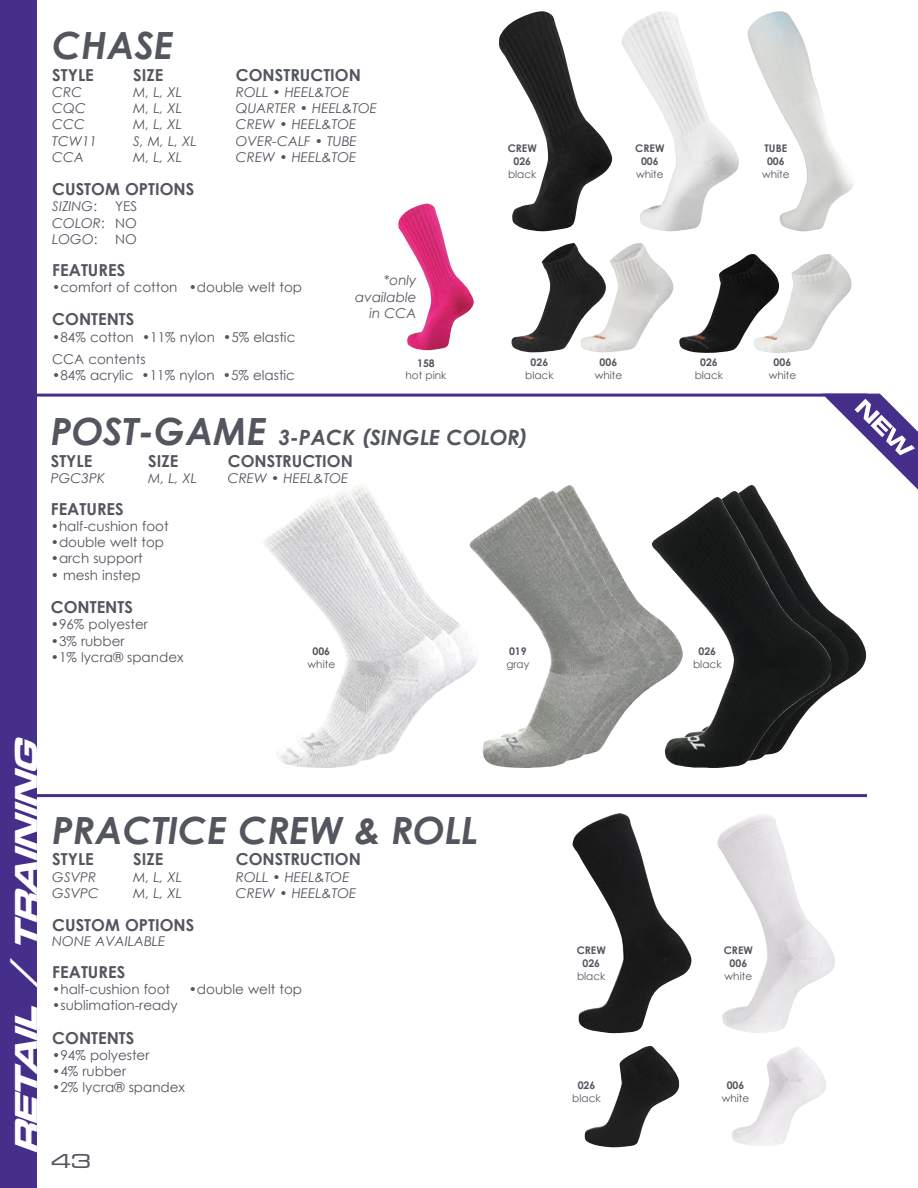
<style>
.page{position:relative;width:918px;height:1188px;background:#fff}
.page>*{position:absolute;margin:0;border:0;box-sizing:border-box;transform-origin:0 0}
.t1{font:italic 700 37.5px "Century Gothic";color:#53555f}
.t2{font:italic 33px "Microgramma D Bold Exte";color:#fff}
.t3{font:italic 700 21px "Century Gothic";color:#53555f}
.t4{font:21px "Microgramma D Medi Exte";color:#53555f;scale:1.13 1}
.t5{font:700 16.5px "Century Gothic";color:#53555f}
.t6{font:13.5px/22.5px "Century Gothic";color:#53555f}
.t7{font:italic 13.5px/16.2px "Century Gothic";color:#53555f;text-align:justify}
.t8{font:10.5px "Century Gothic";color:#53555f}
.t9{font:700 10.5px/12.6px "Century Gothic";color:#53555f;text-align:center}
.s1{font-style:normal}
.s2{font-size:37.5px}
</style>
<div class="page">
<hr style="left:24px;top:394px;width:843px;height:3px;background:#462e8b">
<hr style="left:24px;top:794px;width:843px;height:3px;background:#462e8b">
<div style="left:0;top:0;width:36px;height:1188px;background:#462e8b"></div>
<img style="left:585px;top:1046px;width:94px;height:101px">
<img style="left:732px;top:1047px;width:94px;height:99px">
<img style="left:572px;top:813px;width:119px;height:220px">
<img style="left:717px;top:815px;width:118px;height:218px">
<img style="left:512px;top:243px;width:68px;height:110px">
<img style="left:580px;top:243px;width:94px;height:110px">
<img style="left:679px;top:254px;width:75px;height:99px">
<img style="left:754px;top:254px;width:98px;height:99px">
<img style="left:499px;top:11px;width:114px;height:220px">
<img style="left:622px;top:11px;width:117px;height:220px">
<img style="left:748px;top:11px;width:105px;height:220px">
<img style="left:398px;top:204px;width:76px;height:146px">
<img style="left:742px;top:485px;width:124px;height:194px">
<img style="left:725px;top:491px;width:124px;height:198px">
<img style="left:666px;top:497px;width:166px;height:271px">
<img style="left:339px;top:488px;width:123px;height:199px">
<img style="left:264px;top:494px;width:181px;height:274px">
<img style="left:559px;top:485px;width:124px;height:271px">
<img style="left:542px;top:491px;width:124px;height:266px">
<img style="left:469px;top:497px;width:180px;height:271px">
<svg style="left:822px;top:394px;width:96px;height:96px"></svg>
<h1 class="t1" style="left:52px;top:17px;width:123px">CHASE</h1>
<p class="t5" style="left:52px;top:62px;width:43px">STYLE</p>
<p class="t5" style="left:133px;top:62px;width:32px">SIZE</p>
<p class="t5" style="left:236px;top:62px;width:127px">CONSTRUCTION</p>
<p class="t7" style="left:52px;top:84px;width:32px">CRC</p>
<p class="t7" style="left:133px;top:84px;width:50px">M, L, XL</p>
<p class="t7" style="left:236px;top:84px;width:115px">ROLL • HEEL&amp;TOE</p>
<p class="t7" style="left:52px;top:100px;width:35px">CQC</p>
<p class="t7" style="left:133px;top:100px;width:50px">M, L, XL</p>
<p class="t7" style="left:236px;top:100px;width:143px">QUARTER • HEEL&amp;TOE</p>
<p class="t7" style="left:52px;top:116px;width:34px">CCC</p>
<p class="t7" style="left:133px;top:116px;width:50px">M, L, XL</p>
<p class="t7" style="left:236px;top:116px;width:122px">CREW • HEEL&amp;TOE</p>
<p class="t7" style="left:52px;top:132px;width:46px">TCW11</p>
<p class="t7" style="left:133px;top:132px;width:65px">S, M, L, XL</p>
<p class="t7" style="left:236px;top:132px;width:122px">OVER-CALF • TUBE</p>
<p class="t7" style="left:52px;top:149px;width:33px">CCA</p>
<p class="t7" style="left:133px;top:149px;width:50px">M, L, XL</p>
<p class="t7" style="left:236px;top:149px;width:122px">CREW • HEEL&amp;TOE</p>
<p class="t5" style="left:52px;top:177px;width:144px">CUSTOM OPTIONS</p>
<p class="t7" style="left:52px;top:198px;width:46px">SIZING<span class="s1">:</span></p>
<p class="t9" style="left:508px;top:142px;width:31px">CREW<br>026</p>
<p class="t8" style="left:508px;top:167px;width:30px">black</p>
<p class="t7" style="left:52px;top:198px;width:86px;text-indent:63px"><span class="s1">YES </span>COLOR<span class="s1">: NO </span>LOGO<span class="s1">:</span></p>
<p class="t6" style="left:115px;top:227px;width:23px">NO</p>
<p class="t5" style="left:52px;top:257px;width:74px">FEATURES</p>
<p class="t6" style="left:52px;top:275px;width:251px">•comfort of cotton •double welt top</p>
<p class="t5" style="left:52px;top:307px;width:84px">CONTENTS</p>
<p class="t6" style="left:52px;top:325px;width:245px">•84% cotton •11% nylon •5% elastic<br>CCA contents</p>
<p class="t6" style="left:52px;top:364px;width:244px">•84% acrylic •11% nylon •5% elastic</p>
<p class="t7" style="left:355px;top:272px;width:63px;text-align:right">*only available in CCA</p>
<p class="t9" style="left:531px;top:356px;width:19px">026</p>
<p class="t8" style="left:525px;top:368px;width:30px">black</p>
<p class="t9" style="left:417px;top:356px;width:19px">158</p>
<p class="t8" style="left:405px;top:368px;width:42px">hot pink</p>
<h3 class="t3" style="left:51px;top:422px;width:478px"><span class="s2">POST-GAME</span> 3-PACK (SINGLE COLOR)</h3>
<p class="t5" style="left:51px;top:448px;width:43px">STYLE</p>
<p class="t5" style="left:148px;top:448px;width:32px">SIZE</p>
<p class="t5" style="left:228px;top:448px;width:127px">CONSTRUCTION</p>
<p class="t7" style="left:51px;top:470px;width:56px">PGC3PK</p>
<p class="t7" style="left:148px;top:470px;width:50px">M, L, XL</p>
<p class="t7" style="left:228px;top:470px;width:122px">CREW • HEEL&amp;TOE</p>
<p class="t5" style="left:51px;top:496px;width:74px">FEATURES</p>
<p class="t6" style="left:51px;top:515px;width:119px">•half-cushion foot</p>
<p class="t6" style="left:51px;top:531px;width:115px">•double welt top</p>
<p class="t6" style="left:51px;top:547px;width:93px">•arch support</p>
<p class="t6" style="left:51px;top:563px;width:92px">• mesh instep</p>
<p class="t5" style="left:51px;top:595px;width:84px">CONTENTS</p>
<p class="t6" style="left:51px;top:613px;width:99px">•96% polyester</p>
<p class="t6" style="left:51px;top:629px;width:75px">•3% rubber</p>
<p class="t6" style="left:51px;top:646px;width:134px">•1% lycra® spandex</p>
<p class="t9" style="left:313px;top:645px;width:19px">006</p>
<p class="t8" style="left:308px;top:657px;width:29px">white</p>
<p class="t9" style="left:509px;top:645px;width:19px">019</p>
<p class="t8" style="left:506px;top:657px;width:25px">gray</p>
<p class="t9" style="left:635px;top:142px;width:31px">CREW<br>006</p>
<p class="t8" style="left:636px;top:167px;width:29px">white</p>
<p class="t9" style="left:600px;top:356px;width:19px">006</p>
<p class="t8" style="left:595px;top:368px;width:29px">white</p>
<h2 class="t2" style="left:4px;top:1154px;width:428px;rotate:-90deg">RETAIL / TRAINING</h2>
<h1 class="t1" style="left:52px;top:802px;width:427px">PRACTICE CREW &amp; ROLL</h1>
<p class="t5" style="left:52px;top:847px;width:43px">STYLE</p>
<p class="t5" style="left:133px;top:847px;width:32px">SIZE</p>
<p class="t5" style="left:236px;top:847px;width:127px">CONSTRUCTION</p>
<p class="t7" style="left:52px;top:868px;width:46px">GSVPR</p>
<p class="t7" style="left:133px;top:868px;width:50px">M, L, XL</p>
<p class="t7" style="left:236px;top:868px;width:115px">ROLL • HEEL&amp;TOE</p>
<p class="t7" style="left:52px;top:885px;width:48px">GSVPC</p>
<p class="t7" style="left:133px;top:885px;width:50px">M, L, XL</p>
<p class="t7" style="left:236px;top:885px;width:122px">CREW • HEEL&amp;TOE</p>
<p class="t5" style="left:52px;top:913px;width:144px">CUSTOM OPTIONS</p>
<p class="t7" style="left:52px;top:933px;width:115px">NONE AVAILABLE</p>
<p class="t5" style="left:52px;top:959px;width:74px">FEATURES</p>
<p class="t6" style="left:52px;top:978px;width:119px">•half-cushion foot</p>
<p class="t6" style="left:189px;top:978px;width:115px">•double welt top</p>
<p class="t6" style="left:52px;top:994px;width:127px">•sublimation-ready</p>
<p class="t5" style="left:52px;top:1025px;width:84px">CONTENTS</p>
<p class="t6" style="left:52px;top:1044px;width:99px">•94% polyester</p>
<p class="t6" style="left:52px;top:1060px;width:75px">•4% rubber</p>
<p class="t6" style="left:52px;top:1076px;width:134px">•2% lycra® spandex</p>
<h3 class="t4" style="left:51px;top:1147px;width:36px">43</h3>
<p class="t9" style="left:577px;top:944px;width:31px">CREW<br>026</p>
<p class="t8" style="left:577px;top:968px;width:30px">black</p>
<p class="t9" style="left:578px;top:1078px;width:19px">026</p>
<p class="t8" style="left:572px;top:1090px;width:30px">black</p>
<p class="t9" style="left:765px;top:142px;width:24px;text-align:left">TUBE<br>006</p>
<p class="t8" style="left:762px;top:167px;width:29px">white</p>
<p class="t9" style="left:700px;top:356px;width:19px">026</p>
<p class="t8" style="left:695px;top:368px;width:30px">black</p>
<p class="t9" style="left:774px;top:356px;width:19px">006</p>
<p class="t8" style="left:769px;top:368px;width:29px">white</p>
<p class="t9" style="left:699px;top:645px;width:19px">026</p>
<p class="t8" style="left:693px;top:657px;width:30px">black</p>
<p class="t9" style="left:724px;top:944px;width:31px">CREW<br>006</p>
<p class="t8" style="left:725px;top:968px;width:29px">white</p>
<p class="t9" style="left:727px;top:1078px;width:19px">006</p>
<p class="t8" style="left:722px;top:1090px;width:29px">white</p>
</div>
